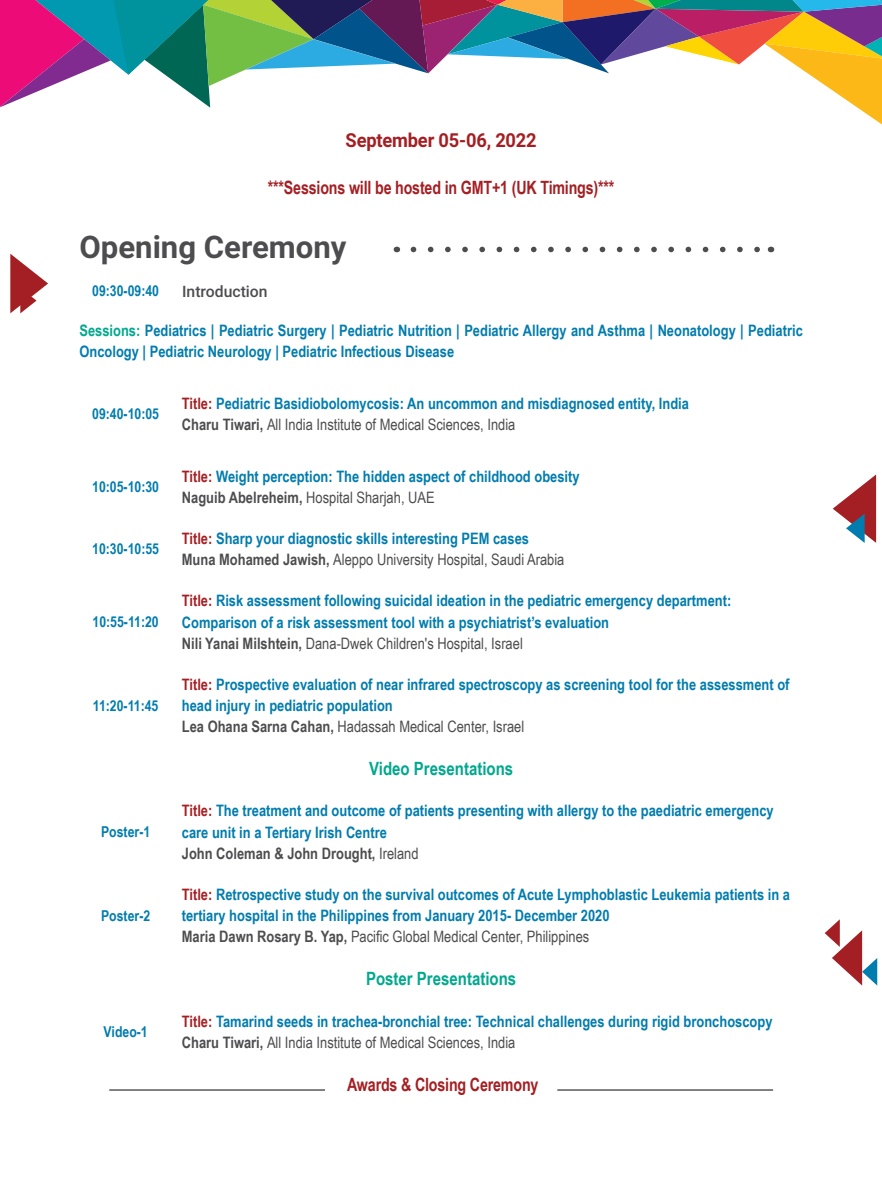
<style>
.page{position:relative;width:882px;height:1197px;background:#fff}
.page>*{position:absolute;margin:0;border:0;box-sizing:border-box;transform-origin:0 0}
.t1{font:700 31.15px "Roboto";color:#4d4d4f}
.t2{font:700 19.25px "Roboto";letter-spacing:-.01em;color:#a41f23;scale:.95 1}
.t3{font:700 18.38px "Arial Narrow";letter-spacing:-.01em;color:#a41f23;scale:.95 1}
.t4{font:700 18.38px "Arial Narrow";color:#00a88e}
.t5{font:700 15.75px/21.2px "Arial Narrow";color:#007cae}
.t6{font:500 15.75px "Roboto";color:#4d4d4f}
.t7{font:700 15.05px "Arial Narrow";color:#007cae}
.s1{color:#00a88e}
.s2{color:#a41f23}
.s3{color:#4d4d4f}
.s4{font-weight:400;color:#4d4d4f}
</style>
<div class="page">
<svg style="left:0;top:0;width:882px;height:125px"></svg>
<svg style="left:833px;top:474px;width:43px;height:69px"></svg>
<svg style="left:825px;top:919px;width:52px;height:67px"></svg>
<svg style="left:10px;top:254px;width:38px;height:59px"></svg>
<svg style="left:413px;top:247px;width:347px;height:5px"></svg>
<hr style="left:109px;top:1089px;width:216px;height:2px;background:#4d4d4f">
<hr style="left:557px;top:1089px;width:216px;height:2px;background:#4d4d4f">
<p class="t2" style="left:346px;top:127px;width:203px">September 05-06, 2022</p>
<p class="t3" style="left:268px;top:174px;width:366px">***Sessions will be hosted in GMT+1 (UK Timings)***</p>
<h1 class="t1" style="left:79px;top:225px;width:269px">Opening Ceremony</h1>
<p class="t7" style="left:92px;top:280px;width:68px">09:30-09:40</p>
<p class="t6" style="left:182px;top:280px;width:87px">Introduction</p>
<p class="t5" style="left:79px;top:319px;width:725px"><span class="s1">Sessions:</span> Pediatrics | Pediatric Surgery | Pediatric Nutrition | Pediatric Allergy and Asthma | Neonatology | Pediatric<br>Oncology | Pediatric Neurology | Pediatric Infectious Disease</p>
<p class="t7" style="left:92px;top:402px;width:68px">09:40-10:05</p>
<p class="t5" style="left:182px;top:392px;width:509px"><span class="s2">Title:</span> Pediatric Basidiobolomycosis: An uncommon and misdiagnosed entity, India<br><span class="s3">Charu Tiwari,</span> <span class="s4">All India Institute of Medical Sciences, India</span></p>
<p class="t7" style="left:92px;top:475px;width:68px">10:05-10:30</p>
<p class="t5" style="left:182px;top:465px;width:399px"><span class="s2">Title:</span> Weight perception: The hidden aspect of childhood obesity<br><span class="s3">Naguib Abelreheim,</span> <span class="s4">Hospital Sharjah, UAE</span></p>
<p class="t7" style="left:92px;top:538px;width:68px">10:30-10:55</p>
<p class="t5" style="left:182px;top:527px;width:384px"><span class="s2">Title:</span> Sharp your diagnostic skills interesting PEM cases<br><span class="s3">Muna Mohamed Jawish,</span> <span class="s4">Aleppo University Hospital, Saudi Arabia</span></p>
<p class="t7" style="left:93px;top:610px;width:68px">10:55-11:20</p>
<p class="t7" style="left:93px;top:694px;width:67px">11:20-11:45</p>
<p class="t7" style="left:101px;top:821px;width:51px">Poster-1</p>
<p class="t7" style="left:101px;top:904px;width:51px">Poster-2</p>
<p class="t5" style="left:182px;top:589px;width:551px"><span class="s2">Title:</span> Risk assessment following suicidal ideation in the pediatric emergency department:<br>Comparison of a risk assessment tool with a psychiatrist’s evaluation<br><span class="s3">Nili Yanai Milshtein,</span> <span class="s4">Dana-Dwek Children's Hospital, Israel</span></p>
<p class="t5" style="left:182px;top:673px;width:609px"><span class="s2">Title:</span> Prospective evaluation of near infrared spectroscopy as screening tool for the assessment of head injury in pediatric population<br><span class="s3">Lea Ohana Sarna Cahan,</span> <span class="s4">Hadassah Medical Center, Israel</span></p>
<p class="t4" style="left:369px;top:755px;width:146px">Video Presentations</p>
<p class="t5" style="left:182px;top:800px;width:593px"><span class="s2">Title:</span> The treatment and outcome of patients presenting with allergy to the paediatric emergency care unit in a Tertiary Irish Centre<br><span class="s3">John Coleman &amp; John Drought,</span> <span class="s4">Ireland</span></p>
<p class="t5" style="left:182px;top:883px;width:610px"><span class="s2">Title:</span> Retrospective study on the survival outcomes of Acute Lymphoblastic Leukemia patients in a tertiary hospital in the Philippines from January 2015- December 2020<br><span class="s3">Maria Dawn Rosary B. Yap,</span> <span class="s4">Pacific Global Medical Center, Philippines</span></p>
<p class="t4" style="left:366px;top:965px;width:152px">Poster Presentations</p>
<p class="t7" style="left:104px;top:1020px;width:46px">Video-1</p>
<p class="t5" style="left:182px;top:1010px;width:592px"><span class="s2">Title:</span> Tamarind seeds in trachea-bronchial tree: Technical challenges during rigid bronchoscopy<br><span class="s3">Charu Tiwari,</span> <span class="s4">All India Institute of Medical Sciences, India</span></p>
<p class="t3" style="left:347px;top:1070px;width:203px">Awards &amp; Closing Ceremony</p>
</div>
